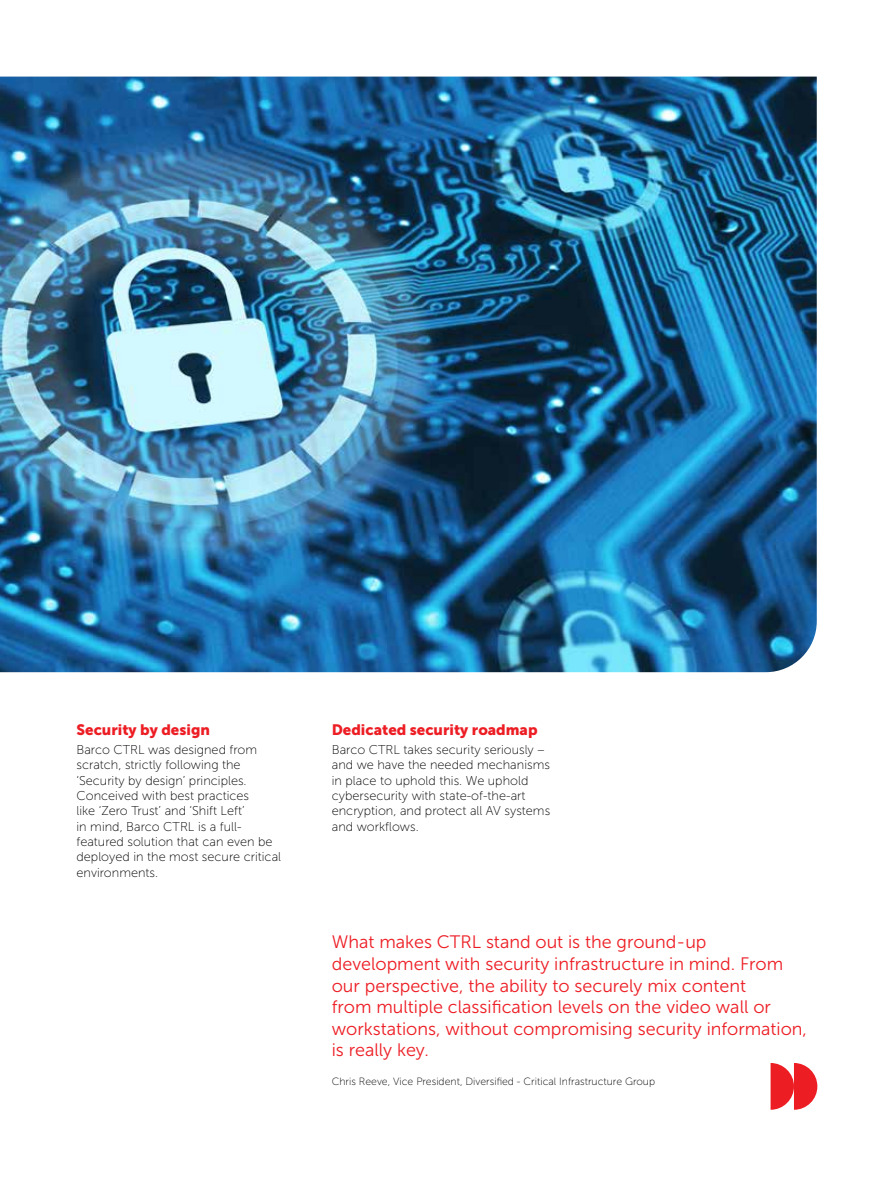
<style>
.page{position:relative;width:893px;height:1187px;background:#fff}
.page>*{position:absolute;margin:0;border:0;box-sizing:border-box;transform-origin:0 0}
.t1{font:18px/21.6px "Museo Sans 300";color:#ed1d24}
.t2{font:15px "Museo Sans 900";color:#ed1d24}
.t3{font:12.75px/15.3px "Museo Sans 100";color:#000}
.t4{font:10.5px "Museo Sans 100";color:#000}
</style>
<div class="page">
<img style="left:0;top:77px;width:817px;height:595px">
<svg style="left:771px;top:1063px;width:46px;height:46px"></svg>
<p class="t2" style="left:77px;top:720px;width:135px">Security by design</p>
<p class="t3" style="left:77px;top:742px;width:206px">Barco CTRL was designed from scratch, strictly following the ‘Security by design’ principles.<br>Conceived with best practices<br>like ‘Zero Trust’ and ‘Shift Left’<br>in mind, Barco CTRL is a full&shy;featured solution that can even be deployed in the most secure critical environments.</p>
<p class="t2" style="left:332px;top:720px;width:207px">Dedicated security roadmap</p>
<p class="t3" style="left:332px;top:742px;width:220px">Barco CTRL takes security seriously – and we have the needed mechanisms in place to uphold this. We uphold cybersecurity with state-of-the-art encryption, and protect all AV systems and workflows.</p>
<p class="t1" style="left:332px;top:931px;width:477px">What makes CTRL stand out is the ground-up development with security infrastructure in mind. From our perspective, the ability to securely mix content<br>from multiple classification levels on the video wall or workstations, without compromising security information, is really key.</p>
<p class="t4" style="left:332px;top:1075px;width:325px">Chris Reeve, Vice President, Diversified - Critical Infrastructure Group</p>
</div>
